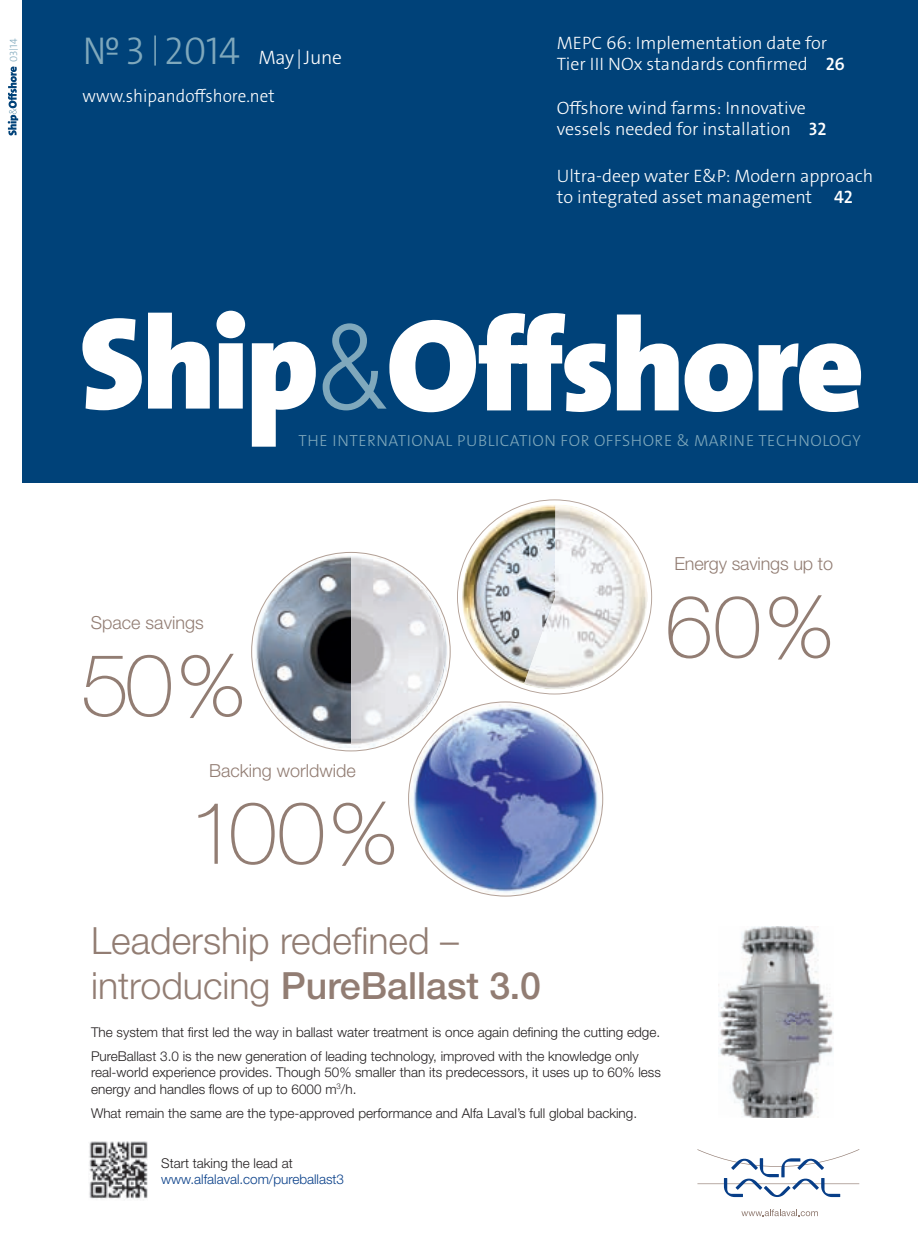
<style>
.page{position:relative;width:918px;height:1255px;background:#fff}
.page>*{position:absolute;margin:0;border:0;box-sizing:border-box;transform-origin:0 0}
.t1{font:100 87px "Helvetica Neue LT Std";letter-spacing:-.025em;color:#927d73}
.t2{font:300 39px "The Sans Os F";color:#7fa8bc}
.t3{font:300 37.5px/45px "Helvetica Neue LT Std";color:#927d73}
.t4{font:300 19.5px "The Sans Os F";letter-spacing:-.01em;color:#fff}
.t5{font:300 18px/21px "The Sans Os F";color:#fff}
.t6{font:300 18px "Helvetica Neue LT Std";color:#927d73}
.t7{font:300 18px "The Sans Os F";color:#fff;scale:.95 1}
.t8{font:300 16.2px "The Sans Os F";letter-spacing:.035em;color:#7fa8bc}
.t9{font:300 13.5px/24.8px "Helvetica Neue LT Std";color:#231f20}
.t10{font:300 13.5px/16.2px "Helvetica Neue LT Std";color:#073e88}
.t11{font:300 10.5px "The Sans Os F";color:#7fa8bc}
.s1{font-size:8.4px}
.s2{font-weight:600}
.s3{font-weight:500}
.s4{color:#231f20}
</style>
<div class="page">
<svg style="left:8px;top:67px;width:10px;height:68px"></svg>
<div style="left:23px;top:0;width:894px;height:483px;background:#004279"></div>
<svg style="left:389px;top:313px;width:471px;height:99px;fill:#fff"></svg>
<svg style="left:322px;top:323px;width:64px;height:87px"></svg>
<svg style="left:82px;top:311px;width:234px;height:135px"></svg>
<img style="left:718px;top:927px;width:115px;height:190px">
<img style="left:457px;top:499px;width:195px;height:195px">
<img style="left:524px;top:505px;width:123px;height:183px">
<img style="left:254px;top:555px;width:193px;height:193px">
<img style="left:351px;top:555px;width:94px;height:190px">
<img style="left:408px;top:702px;width:194px;height:194px;border-radius:97px">
<img style="left:89px;top:1141px;width:59px;height:58px">
<svg style="left:697px;top:1149px;width:162px;height:49px"></svg>
<svg style="left:741px;top:1209px;width:76px;height:7px"></svg>
<p class="t11" style="left:7px;top:62px;width:25px;rotate:-90deg">03<span class="s1">|</span>14</p>
<p class="t2" style="left:82px;top:26px;width:159px">№3 <sup>|</sup>2014</p>
<p class="t4" style="left:258px;top:44px;width:85px">May|June</p>
<p class="t7" style="left:82px;top:84px;width:204px">www.shipandoffshore.net</p>
<p class="t5" style="left:556px;top:32px;width:289px">MEPC 66: Implementation date for<br>Tier III NOx standards confirmed <span class="s2">26</span></p>
<p class="t5" style="left:556px;top:98px;width:271px">Offshore wind farms: Innovative vessels needed for installation <span class="s2">32</span></p>
<p class="t5" style="left:556px;top:165px;width:318px">Ultra-deep water E&amp;P: Modern approach to integrated asset management <span class="s2">42</span></p>
<p class="t6" style="left:91px;top:611px;width:114px">Space savings</p>
<p class="t1" style="left:81px;top:635px;width:166px">50%</p>
<p class="t8" style="left:298px;top:430px;width:564px">THE INTERNATIONAL PUBLICATION FOR OFFSHORE &amp; MARINE TECHNOLOGY</p>
<p class="t6" style="left:674px;top:553px;width:160px">Energy savings up to</p>
<p class="t1" style="left:664px;top:576px;width:170px">60%</p>
<p class="t6" style="left:209px;top:759px;width:148px">Backing worldwide</p>
<p class="t1" style="left:189px;top:783px;width:210px">100%</p>
<p class="t3" style="left:91px;top:917px;width:451px">Leadership redefined – introducing <span class="s3">PureBallast 3.0</span></p>
<p class="t9" style="left:91px;top:1019px;width:570px">The system that first led the way in ballast water treatment is once again defining the cutting edge.<br>PureBallast 3.0 is the new generation of leading technology, improved with the knowledge only</p>
<p class="t9" style="left:91px;top:1064px;width:571px;line-height:16.2px">real-world experience provides. Though 50% smaller than its predecessors, it uses up to 60% less energy and handles flows of up to 6000 m<sup>3</sup>/h.</p>
<p class="t9" style="left:91px;top:1100px;width:547px">What remain the same are the type-approved performance and Alfa Laval’s full global backing.</p>
<p class="t10" style="left:161px;top:1154px;width:184px"><span class="s4">Start taking the lead at </span>www.alfalaval.com/pureballast3</p>
</div>
